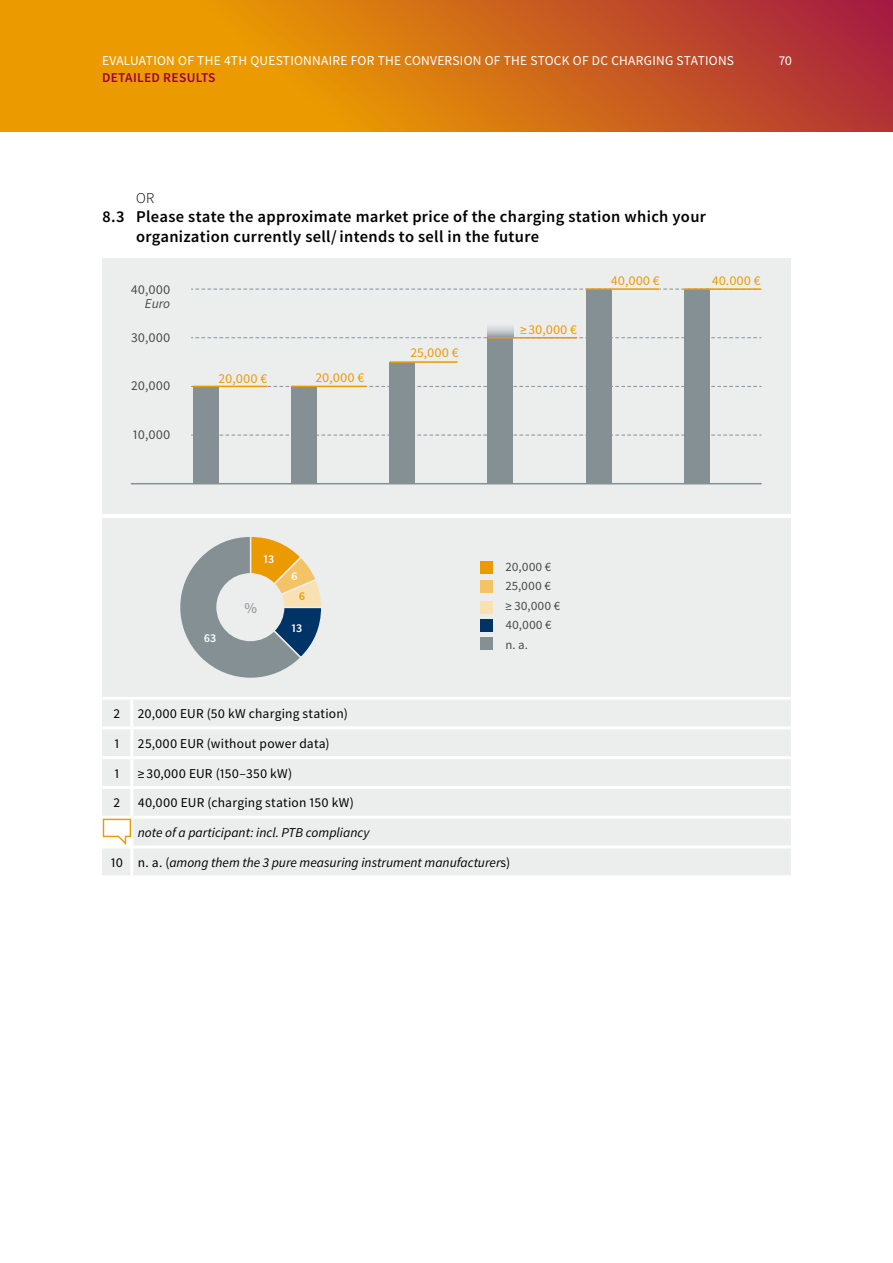
<style>
.page{position:relative;width:893px;height:1263px;background:#fff}
.page>*{position:absolute;margin:0;border:0;box-sizing:border-box;transform-origin:0 0}
.t1{font:600 16.5px/19.5px "Source Sans Pro";letter-spacing:.02em;color:#000}
.t2{font:300 15px "Source Sans Pro";color:#000}
.t3{font:600 15px "Source Sans Pro";color:#9ba3a7}
.t4{font:13.5px "Source Sans Pro";letter-spacing:.015em;color:#000}
.t5{font:italic 13.5px "Source Sans Pro";color:#000}
.t6{font:13.5px "Source Sans Pro";letter-spacing:.02em;color:#fff}
.t7{font:13.5px "Source Sans Pro";color:#eb9b00}
.t8{font:13.5px "Source Sans Pro";color:#4a4a49}
.t9{font:600 13.5px "Source Sans Pro";letter-spacing:.02em;color:#960050}
.t10{font:italic 13.5px "Source Sans Pro";color:#4a4a49}
.t11{font:12.75px/19.5px "Source Sans Pro";color:#4a4a49}
.t12{font:600 12px "Source Sans Pro";color:#fff}
.t13{font:600 12px "Source Sans Pro";color:#eb9b00}
.s1{font-style:normal}
</style>
<div class="page">
<svg style="left:0;top:0;width:893px;height:132px;background:#d47115"></svg>
<div style="left:102px;top:700px;width:689px;height:175px;background:#eceeee"></div>
<hr style="left:102px;top:726px;width:30px;height:3px;background:#fff">
<hr style="left:132px;top:726px;width:659px;height:3px;background:#fff">
<hr style="left:102px;top:756px;width:30px;height:3px;background:#fff">
<hr style="left:132px;top:756px;width:659px;height:3px;background:#fff">
<hr style="left:102px;top:786px;width:30px;height:3px;background:#fff">
<hr style="left:132px;top:786px;width:659px;height:3px;background:#fff">
<hr style="left:102px;top:816px;width:30px;height:3px;background:#fff">
<hr style="left:132px;top:816px;width:659px;height:3px;background:#fff">
<hr style="left:102px;top:845px;width:30px;height:3px;background:#fff">
<hr style="left:132px;top:845px;width:659px;height:3px;background:#fff">
<hr style="left:130px;top:700px;width:3px;height:26px;background:#fff">
<hr style="left:130px;top:729px;width:3px;height:27px;background:#fff">
<hr style="left:130px;top:759px;width:3px;height:27px;background:#fff">
<hr style="left:130px;top:789px;width:3px;height:27px;background:#fff">
<hr style="left:130px;top:819px;width:3px;height:26px;background:#fff">
<hr style="left:130px;top:848px;width:3px;height:27px;background:#fff">
<svg style="left:102px;top:818px;width:30px;height:27px"></svg>
<div style="left:102px;top:259px;width:689px;height:255px;background:#eceeee"></div>
<svg style="left:191px;top:337px;width:570px;height:1px"></svg>
<svg style="left:191px;top:386px;width:570px;height:1px"></svg>
<svg style="left:191px;top:435px;width:570px;height:1px"></svg>
<svg style="left:191px;top:289px;width:493px;height:1px"></svg>
<hr style="left:131px;top:483px;width:630px;height:1px;background:#859095">
<div style="left:586px;top:289px;width:25px;height:195px;background:#859095"></div>
<div style="left:684px;top:289px;width:26px;height:195px;background:#859095"></div>
<div style="left:488px;top:338px;width:25px;height:146px;background:#859095"></div>
<svg style="left:488px;top:326px;width:25px;height:11px"></svg>
<div style="left:389px;top:362px;width:26px;height:122px;background:#859095"></div>
<div style="left:193px;top:386px;width:25px;height:98px;background:#859095"></div>
<div style="left:291px;top:386px;width:26px;height:98px;background:#859095"></div>
<hr style="left:586px;top:288px;width:74px;height:2px;background:#eb9b00">
<hr style="left:684px;top:288px;width:77px;height:2px;background:#eb9b00">
<hr style="left:488px;top:337px;width:89px;height:1px;background:#eb9b00">
<hr style="left:389px;top:361px;width:68px;height:2px;background:#eb9b00">
<hr style="left:193px;top:386px;width:74px;height:1px;background:#eb9b00">
<hr style="left:291px;top:386px;width:75px;height:1px;background:#eb9b00">
<div style="left:102px;top:518px;width:689px;height:179px;background:#eceeee"></div>
<svg style="left:180px;top:537px;width:141px;height:141px"></svg>
<div style="left:216px;top:573px;width:68px;height:68px;background:#eceeee;border-radius:50%"></div>
<div style="left:480px;top:561px;width:13px;height:13px;background:#eb9b00"></div>
<div style="left:480px;top:580px;width:13px;height:12px;background:#f3c366"></div>
<div style="left:480px;top:601px;width:13px;height:12px;background:#f9e1b3"></div>
<div style="left:480px;top:619px;width:13px;height:13px;background:#036"></div>
<div style="left:480px;top:637px;width:13px;height:13px;background:#859095"></div>
<p class="t6" style="left:102px;top:53px;width:634px">EVALUATION OF THE 4TH QUESTIONNAIRE FOR THE CONVERSION OF THE STOCK OF DC CHARGING STATIONS</p>
<p class="t6" style="left:779px;top:53px;width:15px">70</p>
<p class="t9" style="left:102px;top:69px;width:115px">DETAILED RESULTS</p>
<p class="t2" style="left:136px;top:189px;width:20px">OR</p>
<p class="t1" style="left:136px;top:207px;width:571px;text-indent:-34px">8.3 Please state the approximate market price of the charging station which your organization currently sell/intends to sell in the future</p>
<p class="t8" style="left:131px;top:281px;width:41px">40,000</p>
<p class="t10" style="left:145px;top:295px;width:27px">Euro</p>
<p class="t8" style="left:131px;top:329px;width:41px">30,000</p>
<p class="t8" style="left:131px;top:378px;width:41px">20,000</p>
<p class="t8" style="left:133px;top:426px;width:39px">10,000</p>
<p class="t7" style="left:219px;top:370px;width:50px">20,000 €</p>
<p class="t7" style="left:316px;top:369px;width:50px">20,000 €</p>
<p class="t7" style="left:410px;top:344px;width:49px">25,000 €</p>
<p class="t7" style="left:520px;top:321px;width:58px">≥ 30,000 €</p>
<p class="t7" style="left:611px;top:272px;width:50px">40,000 €</p>
<p class="t7" style="left:712px;top:272px;width:50px">40.000 €</p>
<p class="t12" style="left:204px;top:631px;width:14px">63</p>
<p class="t12" style="left:263px;top:551px;width:12px">13</p>
<p class="t3" style="left:245px;top:598px;width:14px">%</p>
<p class="t12" style="left:291px;top:568px;width:8px">6</p>
<p class="t13" style="left:299px;top:588px;width:8px">6</p>
<p class="t12" style="left:291px;top:620px;width:12px">13</p>
<p class="t11" style="left:505px;top:557px;width:56px">20,000 €<br>25,000 € ≥ 30,000 €<br>40,000 € n. a.</p>
<p class="t4" style="left:114px;top:705px;width:8px">2</p>
<p class="t4" style="left:138px;top:705px;width:211px">20,000 EUR (50 kW charging station)</p>
<p class="t4" style="left:114px;top:735px;width:6px">1</p>
<p class="t4" style="left:138px;top:735px;width:193px">25,000 EUR (without power data)</p>
<p class="t4" style="left:114px;top:765px;width:6px">1</p>
<p class="t4" style="left:138px;top:765px;width:156px">≥ 30,000 EUR (150–350 kW)</p>
<p class="t4" style="left:114px;top:794px;width:8px">2</p>
<p class="t4" style="left:138px;top:794px;width:217px">40,000 EUR (charging station 150 kW)</p>
<p class="t5" style="left:138px;top:824px;width:233px">note of a participant: incl. PTB compliancy</p>
<p class="t5" style="left:111px;top:854px;width:401px"><span class="s1">10 n. a. (</span>among them the 3 pure measuring instrument manufacturer<span class="s1">s)</span></p>
</div>
